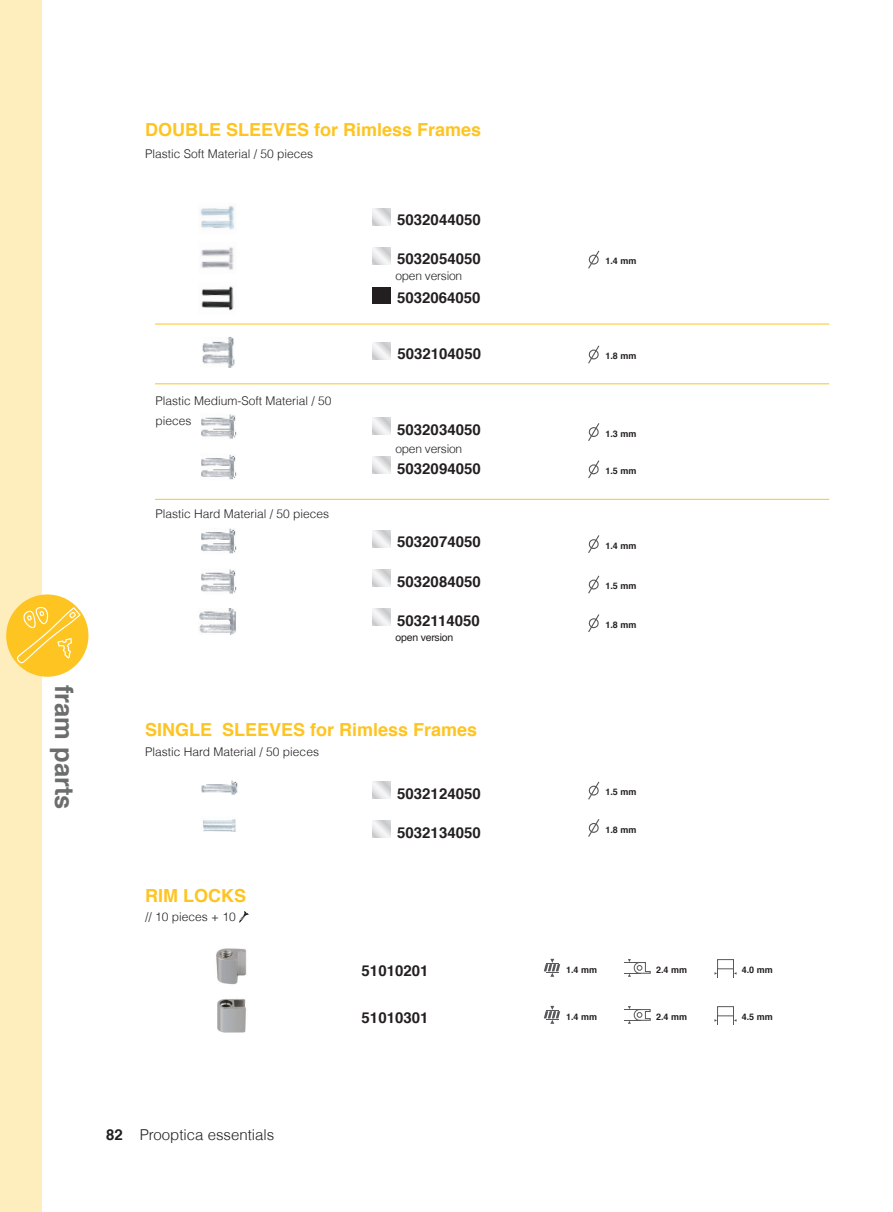
<style>
.page{position:relative;width:893px;height:1212px;background:#fff}
.page>*{position:absolute;margin:0;border:0;box-sizing:border-box;transform-origin:0 0}
.t1{font:700 25.5px "Helvetica";color:#6c6e6e}
.t2{font:700 18px "Helvetica";color:#fec422}
.t3{font:700 15px "Helvetica";color:#231f20}
.t4{font:300 15px "Helvetica";color:#231f20}
.t5{font:300 12px/19.5px "Helvetica";color:#231f20}
.t6{font:300 12px "Helvetica";letter-spacing:-.02em;color:#231f20}
.t7{font:10.5px "Helvetica";letter-spacing:-.02em;color:#231f20}
.t8{font:700 9px "Helvetica";color:#231f20}
.s1{font-weight:700}
</style>
<div class="page">
<div style="left:0;top:0;width:42px;height:1212px;background:#feedbd"></div>
<div style="left:6px;top:594px;width:82px;height:83px;background:#fec422;border-radius:50%"></div>
<svg style="left:16px;top:606px;width:65px;height:57px"></svg>
<hr style="left:155px;top:324px;width:674px;height:1px;background:#fec422">
<hr style="left:155px;top:499px;width:674px;height:1px;background:#fec422">
<hr style="left:155px;top:383px;width:674px;height:1px;background:#fec422">
<svg style="left:372px;top:342px;width:19px;height:17px"></svg>
<img style="left:201px;top:206px;width:33px;height:24px">
<img style="left:202px;top:336px;width:33px;height:32px">
<img style="left:201px;top:247px;width:33px;height:23px">
<img style="left:201px;top:286px;width:33px;height:25px">
<img style="left:201px;top:528px;width:36px;height:66px">
<img style="left:201px;top:414px;width:36px;height:66px">
<img style="left:201px;top:780px;width:37px;height:15px">
<img style="left:203px;top:819px;width:33px;height:13px">
<img style="left:199px;top:608px;width:37px;height:26px">
<svg style="left:372px;top:208px;width:19px;height:17px"></svg>
<svg style="left:372px;top:247px;width:19px;height:17px"></svg>
<div style="left:372px;top:287px;width:18px;height:16px;background:#231f20"></div>
<svg style="left:372px;top:530px;width:19px;height:17px"></svg>
<svg style="left:372px;top:569px;width:19px;height:17px"></svg>
<svg style="left:372px;top:608px;width:19px;height:17px"></svg>
<svg style="left:372px;top:418px;width:19px;height:17px"></svg>
<svg style="left:372px;top:457px;width:19px;height:17px"></svg>
<svg style="left:372px;top:781px;width:19px;height:17px"></svg>
<svg style="left:372px;top:820px;width:19px;height:17px"></svg>
<svg style="left:588px;top:251px;width:11px;height:18px"></svg>
<svg style="left:588px;top:575px;width:11px;height:18px"></svg>
<svg style="left:588px;top:535px;width:11px;height:18px"></svg>
<svg style="left:588px;top:614px;width:11px;height:18px"></svg>
<svg style="left:588px;top:345px;width:11px;height:18px"></svg>
<svg style="left:588px;top:423px;width:11px;height:18px"></svg>
<svg style="left:588px;top:781px;width:11px;height:19px"></svg>
<svg style="left:588px;top:460px;width:11px;height:18px"></svg>
<svg style="left:588px;top:819px;width:11px;height:18px"></svg>
<svg style="left:239px;top:911px;width:10px;height:11px"></svg>
<svg style="left:544px;top:959px;width:16px;height:18px"></svg>
<svg style="left:624px;top:959px;width:27px;height:18px"></svg>
<div style="left:717px;top:959px;width:17px;height:10px;border:1px solid #57585a"></div>
<svg style="left:733px;top:969px;width:3px;height:8px"></svg>
<svg style="left:714px;top:969px;width:4px;height:8px"></svg>
<svg style="left:544px;top:1006px;width:16px;height:18px"></svg>
<svg style="left:624px;top:1006px;width:27px;height:18px"></svg>
<div style="left:717px;top:1006px;width:17px;height:10px;border:1px solid #57585a"></div>
<svg style="left:733px;top:1016px;width:3px;height:8px"></svg>
<svg style="left:714px;top:1016px;width:4px;height:8px"></svg>
<img style="left:217px;top:999px;width:29px;height:34px">
<img style="left:216px;top:948px;width:31px;height:37px">
<h1 class="t1" style="left:85px;top:685px;width:126px;rotate:90deg">fram parts</h1>
<p class="t2" style="left:145px;top:115px;width:338px">DOUBLE SLEEVES for Rimless Frames</p>
<p class="t5" style="left:145px;top:144px;width:170px">Plastic Soft Material / 50 pieces</p>
<p class="t3" style="left:397px;top:208px;width:85px">5032044050</p>
<p class="t3" style="left:397px;top:247px;width:85px">5032054050</p>
<p class="t3" style="left:397px;top:286px;width:85px">5032064050</p>
<p class="t6" style="left:395px;top:268px;width:68px">open version</p>
<p class="t5" style="left:155px;top:391px;width:178px">Plastic Medium-Soft Material / 50 pieces</p>
<p class="t5" style="left:155px;top:503px;width:175px">Plastic Hard Material / 50 pieces</p>
<p class="t3" style="left:398px;top:342px;width:85px">5032104050</p>
<p class="t3" style="left:397px;top:417px;width:85px">5032034050</p>
<p class="t3" style="left:397px;top:456px;width:85px">5032094050</p>
<p class="t6" style="left:395px;top:441px;width:68px">open version</p>
<p class="t3" style="left:397px;top:530px;width:85px">5032074050</p>
<p class="t3" style="left:397px;top:569px;width:85px">5032084050</p>
<p class="t3" style="left:397px;top:608px;width:84px">5032114050</p>
<p class="t7" style="left:395px;top:629px;width:59px">open version</p>
<p class="t2" style="left:145px;top:715px;width:334px">SINGLE SLEEVES for Rimless Frames</p>
<p class="t5" style="left:145px;top:742px;width:175px">Plastic Hard Material / 50 pieces</p>
<p class="t2" style="left:145px;top:881px;width:102px">RIM LOCKS</p>
<p class="t5" style="left:145px;top:907px;width:92px">// 10 pieces + 10</p>
<p class="t3" style="left:397px;top:781px;width:85px">5032124050</p>
<p class="t3" style="left:397px;top:820px;width:85px">5032134050</p>
<p class="t3" style="left:362px;top:958px;width:68px">51010201</p>
<p class="t3" style="left:362px;top:1005px;width:68px">51010301</p>
<p class="t4" style="left:106px;top:1125px;width:170px"><span class="s1">82</span> Prooptica essentials</p>
<p class="t8" style="left:605px;top:254px;width:33px">1.4 mm</p>
<p class="t8" style="left:605px;top:349px;width:33px">1.8 mm</p>
<p class="t8" style="left:605px;top:426px;width:33px">1.3 mm</p>
<p class="t8" style="left:605px;top:464px;width:33px">1.5 mm</p>
<p class="t8" style="left:605px;top:538px;width:33px">1.4 mm</p>
<p class="t8" style="left:605px;top:579px;width:33px">1.5 mm</p>
<p class="t8" style="left:605px;top:617px;width:33px">1.8 mm</p>
<p class="t8" style="left:605px;top:785px;width:33px">1.5 mm</p>
<p class="t8" style="left:605px;top:822px;width:33px">1.8 mm</p>
<p class="t8" style="left:566px;top:963px;width:33px">1.4 mm</p>
<p class="t8" style="left:656px;top:963px;width:33px">2.4 mm</p>
<p class="t8" style="left:742px;top:963px;width:33px">4.0 mm</p>
<p class="t8" style="left:566px;top:1010px;width:33px">1.4 mm</p>
<p class="t8" style="left:656px;top:1010px;width:33px">2.4 mm</p>
<p class="t8" style="left:742px;top:1010px;width:33px">4.5 mm</p>
</div>
